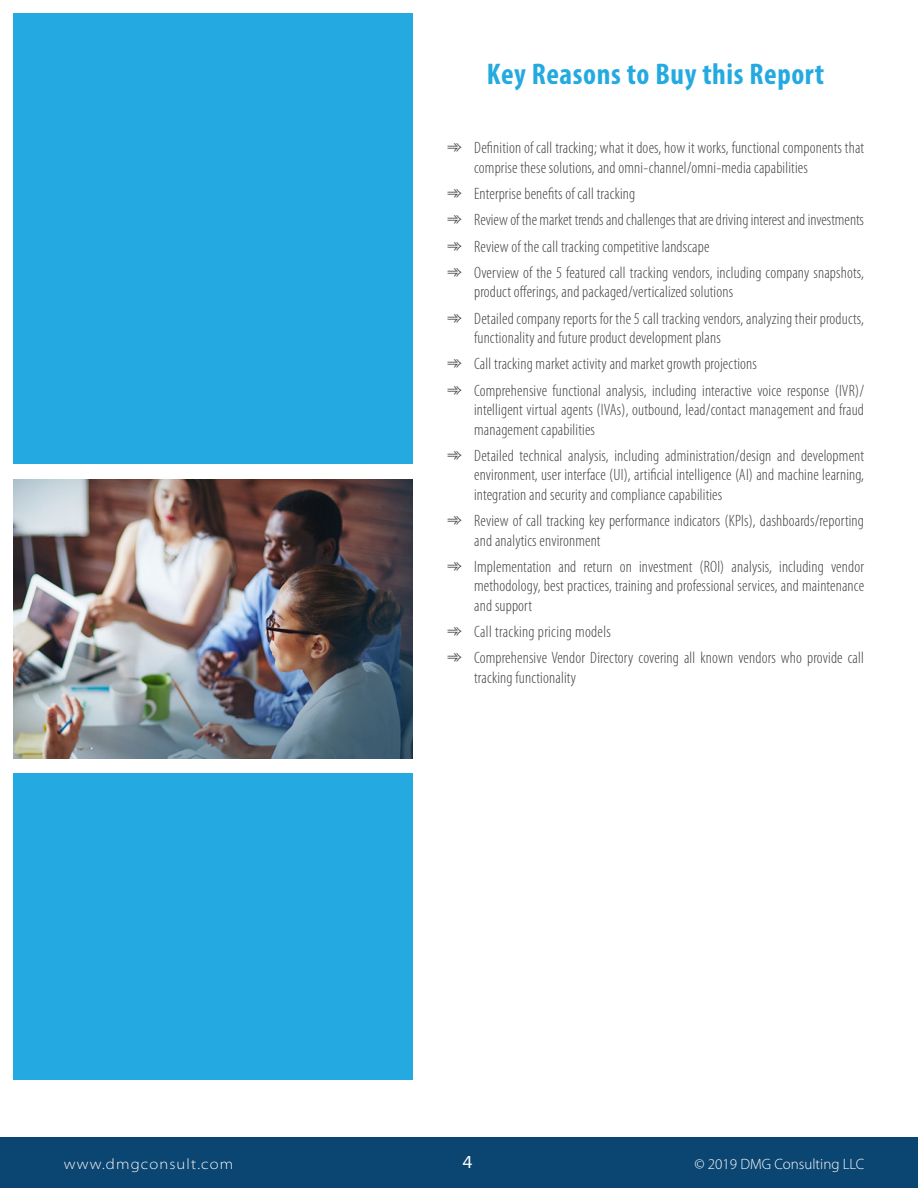
<style>
.page{position:relative;width:918px;height:1188px;background:#fff}
.page>*{position:absolute;margin:0;border:0;box-sizing:border-box;transform-origin:0 0}
.t1{font:700 condensed 30px "Myriad Pro";letter-spacing:.02em;color:#24aae1}
.t2{font:18px "Proxima Nova";color:#fff}
.t3{font:300 condensed 16.5px/19.5px "Myriad Pro";letter-spacing:.01em;color:#414141}
.t4{font:300 15px "Myriad Pro";color:#fff}
.t5{font:300 semi-expanded 15px "Myriad Pro";letter-spacing:.075em;color:#fff}
</style>
<div class="page">
<div style="left:0;top:1137px;width:918px;height:51px;background:#0b4571"></div>
<div style="left:14px;top:14px;width:399px;height:450px;background:#24aae1"></div>
<img style="left:14px;top:480px;width:399px;height:278px">
<div style="left:14px;top:773px;width:399px;height:307px;background:#24aae1"></div>
<p class="t1" style="left:487px;top:56px;width:339px">Key Reasons to Buy this Report</p>
<p class="t3" style="left:474px;top:138px;width:391px;text-indent:-27px">☑ Definition of call tracking; what it does, how it works, functional components that comprise these solutions, and omni-channel/omni-media capabilities</p>
<p class="t3" style="left:447px;top:184px;width:190px">☑ Enterprise benefits of call tracking</p>
<p class="t3" style="left:447px;top:210px;width:418px">☑ Review of the market trends and challenges that are driving interest and investments</p>
<p class="t3" style="left:447px;top:236px;width:264px">☑ Review of the call tracking competitive landscape</p>
<p class="t3" style="left:474px;top:263px;width:391px;text-indent:-27px">☑ Overview of the 5 featured call tracking vendors, including company snapshots, product offerings, and packaged/verticalized solutions</p>
<p class="t3" style="left:474px;top:308px;width:391px;text-indent:-27px">☑ Detailed company reports for the 5 call tracking vendors, analyzing their products, functionality and future product development plans</p>
<p class="t3" style="left:447px;top:354px;width:311px">☑ Call tracking market activity and market growth projections</p>
<p class="t3" style="left:474px;top:380px;width:391px;text-align:justify;text-indent:-27px">☑ Comprehensive functional analysis, including interactive voice response (IVR)/ intelligent virtual agents (IVAs), outbound, lead/contact management and fraud management capabilities</p>
<p class="t3" style="left:474px;top:446px;width:391px;text-align:justify;text-indent:-27px">☑ Detailed technical analysis, including administration/design and development environment, user interface (UI), artificial intelligence (AI) and machine learning, integration and security and compliance capabilities</p>
<p class="t3" style="left:474px;top:511px;width:391px;text-indent:-27px">☑ Review of call tracking key performance indicators (KPIs), dashboards/reporting and analytics environment</p>
<p class="t3" style="left:474px;top:557px;width:391px;text-align:justify;text-indent:-27px">☑ Implementation and return on investment (ROI) analysis, including vendor methodology, best practices, training and professional services, and maintenance and support</p>
<p class="t3" style="left:447px;top:622px;width:165px">☑ Call tracking pricing models</p>
<p class="t3" style="left:474px;top:648px;width:391px;text-indent:-27px">☑ Comprehensive Vendor Directory covering all known vendors who provide call tracking functionality</p>
<p class="t5" style="left:64px;top:1155px;width:171px">www.dmgconsult.com</p>
<p class="t2" style="left:463px;top:1152px;width:12px">4</p>
<p class="t4" style="left:694px;top:1155px;width:171px">© 2019 DMG Consulting LLC</p>
</div>
